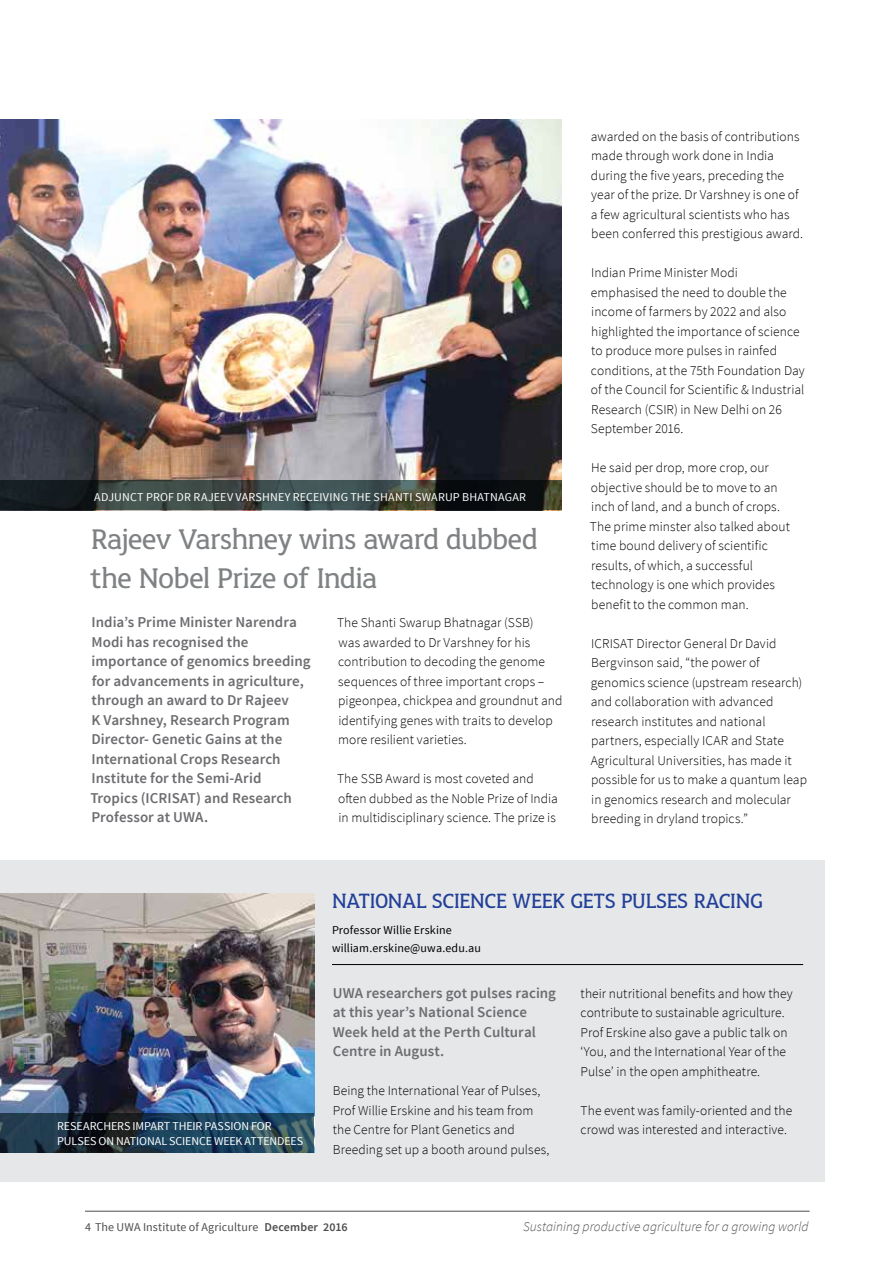
<style>
.page{position:relative;width:893px;height:1263px;background:#fff}
.page>*{position:absolute;margin:0;border:0;box-sizing:border-box;transform-origin:0 0}
.t1{font:30.45px/39px "UWA";letter-spacing:-.015em;color:#7f8284}
.t2{font:22.2px "UWA";letter-spacing:-.005em;color:#223f99}
.t3{font:600 15px/19.5px "Source Sans Pro";letter-spacing:.005em;color:#6d6d71}
.t4{font:300 13.5px/19.5px "Source Sans Pro";letter-spacing:.005em;color:#000}
.t5{font:italic 300 13.5px "Source Sans Pro";color:#4d4d4e}
.t6{font:12px/14.7px "Source Sans Pro";color:#fff}
.t7{font:12px/18px "Source Sans Pro";letter-spacing:.01em;color:#000}
.t8{font:12px "Source Sans Pro";letter-spacing:.01em;color:#4d4d4e}
.s1{font-weight:600}
</style>
<div class="page">
<hr style="left:85px;top:1211px;width:725px;height:1px;background:#4d4d4e">
<img style="left:0;top:120px;width:561px;height:361px">
<svg style="left:0;top:481px;width:561px;height:29px;background:#2d3735"></svg>
<div style="left:0;top:860px;width:825px;height:321px;background:#e5e7e8"></div>
<img style="left:0;top:893px;width:314px;height:220px">
<svg style="left:0;top:1113px;width:314px;height:39px;background:#1f3a4b"></svg>
<hr style="left:332px;top:964px;width:471px;height:1px;background:#000">
<p class="t6" style="left:94px;top:489px;width:433px">ADJUNCT PROF DR RAJEEV VARSHNEY RECEIVING THE SHANTI SWARUP BHATNAGAR</p>
<h1 class="t1" style="left:90px;top:520px;width:449px">Rajeev Varshney wins award dubbed the Nobel Prize of India</h1>
<p class="t3" style="left:90px;top:613px;width:222px">India’s Prime Minister Narendra<br>Modi has recognised the importance of genomics breeding for advancements in agriculture, through an award to Dr Rajeev<br>K Varshney, Research Program<br>Director- Genetic Gains at the<br>International Crops Research<br>Institute for the Semi-Arid<br>Tropics (ICRISAT) and Research<br>Professor at UWA.</p>
<p class="t4" style="left:337px;top:613px;width:227px">The Shanti Swarup Bhatnagar (SSB)<br>was awarded to Dr Varshney for his contribution to decoding the genome sequences of three important crops – pigeonpea, chickpea and groundnut and identifying genes with traits to develop more resilient varieties.</p>
<p class="t4" style="left:337px;top:769px;width:222px">The SSB Award is most coveted and often dubbed as the Noble Prize of India in multidisciplinary science. The prize is</p>
<p class="t4" style="left:591px;top:126px;width:214px">awarded on the basis of contributions made through work done in India during the five years, preceding the year of the prize. Dr Varshney is one of a few agricultural scientists who has been conferred this prestigious award.</p>
<p class="t4" style="left:591px;top:263px;width:215px">Indian Prime Minister Modi emphasised the need to double the income of farmers by 2022 and also highlighted the importance of science to produce more pulses in rainfed conditions, at the 75th Foundation Day of the Council for Scientific &amp; Industrial<br>Research (CSIR) in New Delhi on 26<br>September 2016.</p>
<p class="t4" style="left:590px;top:458px;width:201px">He said per drop, more crop, our objective should be to move to an inch of land, and a bunch of crops.<br>The prime minster also talked about time bound delivery of scientific results, of which, a successful technology is one which provides benefit to the common man.</p>
<p class="t4" style="left:591px;top:633px;width:218px">ICRISAT Director General Dr David Bergvinson said, “the power of genomics science (upstream research) and collaboration with advanced research institutes and national partners, especially ICAR and State Agricultural Universities, has made it possible for us to make a quantum leap in genomics research and molecular breeding in dryland tropics.”</p>
<p class="t6" style="left:57px;top:1119px;width:248px">RESEARCHERS IMPART THEIR PASSION FOR<br>PULSES ON NATIONAL SCIENCE WEEK ATTENDEES</p>
<h2 class="t2" style="left:332px;top:889px;width:432px">NATIONAL SCIENCE WEEK GETS PULSES RACING</h2>
<p class="t7" style="left:332px;top:922px;width:150px">Professor Willie Erskine william.erskine@uwa.edu.au</p>
<p class="t3" style="left:333px;top:983px;width:225px">UWA researchers got pulses racing at this year’s National Science<br>Week held at the Perth Cultural<br>Centre in August.</p>
<p class="t4" style="left:333px;top:1081px;width:218px">Being the International Year of Pulses, Prof Willie Erskine and his team from the Centre for Plant Genetics and Breeding set up a booth around pulses,</p>
<p class="t4" style="left:581px;top:983px;width:214px">their nutritional benefits and how they contribute to sustainable agriculture.<br>Prof Erskine also gave a public talk on ‘You, and the International Year of the Pulse’ in the open amphitheatre.</p>
<p class="t4" style="left:581px;top:1100px;width:213px">The event was family-oriented and the crowd was interested and interactive.</p>
<p class="t8" style="left:85px;top:1219px;width:264px">4 The UWA Institute of Agriculture <span class="s1">December 2016</span></p>
<p class="t5" style="left:523px;top:1218px;width:287px">Sustaining productive agriculture for a growing world</p>
</div>
